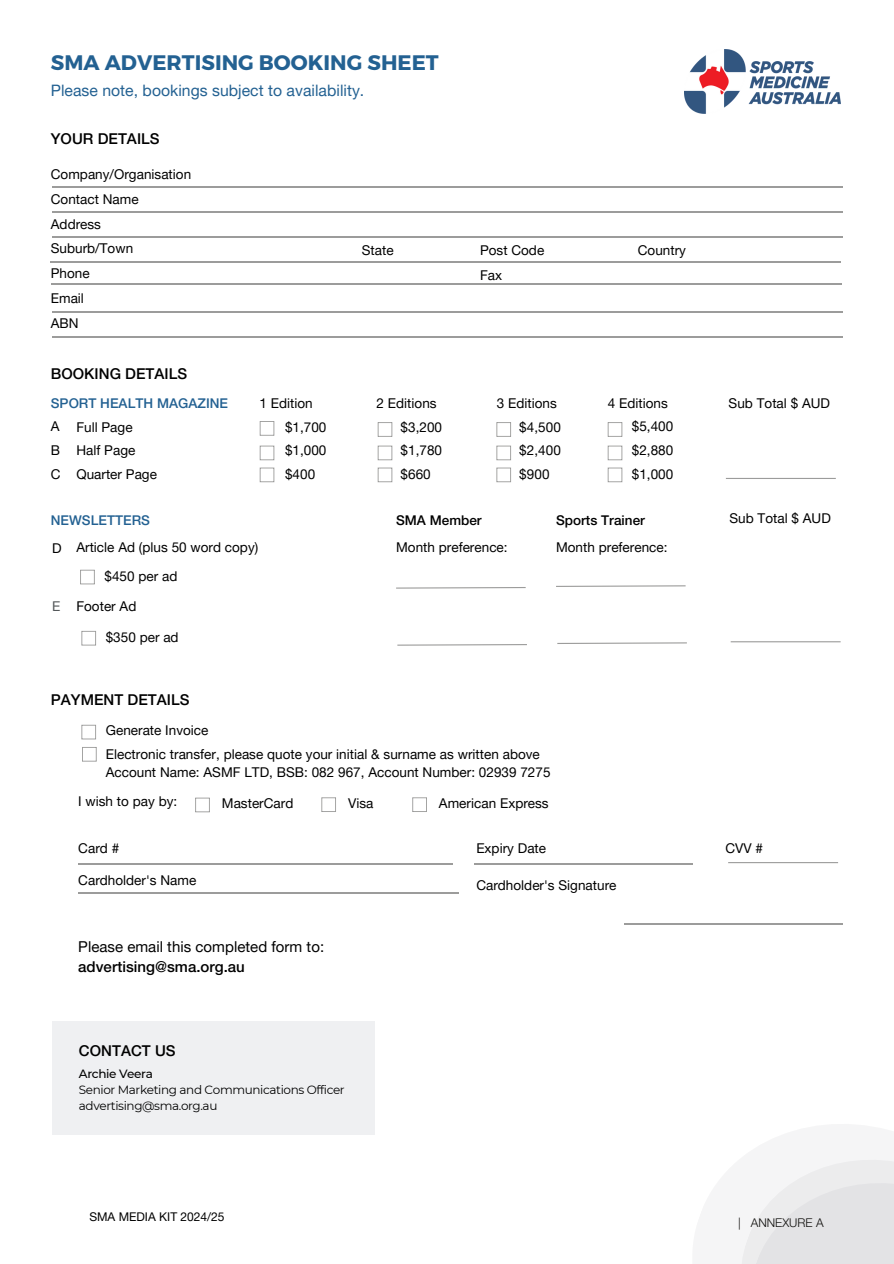
<style>
.page{position:relative;width:894px;height:1264px;background:#fff}
.page>*{position:absolute;margin:0;border:0;box-sizing:border-box;transform-origin:0 0}
.t1{font:700 21px "Montserrat";color:#236192}
.t2{font:15.75px "Helvetica Neue LT Pro";color:#236192}
.t3{font:15px/20.2px "Helvetica Neue LT Pro";color:#000}
.t4{font:500 15px "Helvetica Neue LT Pro";color:#000}
.t5{font:13.5px/23.7px "Helvetica Neue LT Pro";color:#000;text-align:justify}
.t6{font:500 13.5px "Helvetica Neue LT Pro";color:#236192}
.t7{font:500 13.5px "Helvetica Neue LT Pro";color:#000}
.t8{font:13.5px "Helvetica Neue LT Pro";color:#54585a}
.t9{font:12px "Montserrat";letter-spacing:-.03em;color:#000}
.t10{font:12px "Helvetica Neue LT Pro";color:#000}
.t11{font:500 12px "Montserrat";letter-spacing:-.03em;color:#000}
.t12{font:300 12px "Helvetica Neue LT Pro";color:#100f0d}
.s1{font-weight:500}
</style>
<div class="page">
<svg style="left:81px;top:724px;width:15px;height:15px"></svg>
<svg style="left:82px;top:747px;width:15px;height:14px"></svg>
<svg style="left:195px;top:797px;width:15px;height:15px"></svg>
<svg style="left:259px;top:421px;width:15px;height:15px"></svg>
<svg style="left:259px;top:445px;width:15px;height:15px"></svg>
<svg style="left:259px;top:467px;width:15px;height:15px"></svg>
<svg style="left:80px;top:569px;width:15px;height:15px"></svg>
<hr style="left:78px;top:892px;width:380px;height:1px;background:#9c9c9b">
<hr style="left:78px;top:863px;width:374px;height:1px;background:#9c9c9b">
<svg style="left:377px;top:422px;width:15px;height:15px"></svg>
<svg style="left:377px;top:445px;width:15px;height:15px"></svg>
<svg style="left:377px;top:467px;width:15px;height:15px"></svg>
<svg style="left:496px;top:422px;width:15px;height:15px"></svg>
<svg style="left:496px;top:445px;width:15px;height:15px"></svg>
<svg style="left:496px;top:467px;width:15px;height:15px"></svg>
<svg style="left:607px;top:422px;width:15px;height:15px"></svg>
<svg style="left:607px;top:445px;width:15px;height:15px"></svg>
<svg style="left:607px;top:467px;width:15px;height:15px"></svg>
<hr style="left:473px;top:863px;width:219px;height:1px;background:#9c9c9b">
<hr style="left:52px;top:186px;width:790px;height:1px;background:#9c9c9b">
<hr style="left:52px;top:211px;width:790px;height:1px;background:#9c9c9b">
<hr style="left:52px;top:236px;width:790px;height:1px;background:#9c9c9b">
<hr style="left:52px;top:311px;width:790px;height:1px;background:#9c9c9b">
<hr style="left:52px;top:336px;width:790px;height:2px;background:#9c9c9b">
<hr style="left:51px;top:261px;width:789px;height:1px;background:#9c9c9b">
<hr style="left:52px;top:283px;width:789px;height:1px;background:#9c9c9b">
<svg style="left:396px;top:587px;width:130px;height:2px"></svg>
<svg style="left:556px;top:585px;width:130px;height:2px"></svg>
<hr style="left:725px;top:478px;width:110px;height:1px;background:#9c9c9b">
<svg style="left:741px;top:1159px;width:152px;height:104px"></svg>
<svg style="left:81px;top:631px;width:15px;height:14px"></svg>
<svg style="left:397px;top:644px;width:130px;height:2px"></svg>
<svg style="left:557px;top:642px;width:130px;height:2px"></svg>
<hr style="left:730px;top:641px;width:110px;height:1px;background:#9c9c9b">
<svg style="left:321px;top:797px;width:15px;height:15px"></svg>
<svg style="left:412px;top:797px;width:15px;height:15px"></svg>
<hr style="left:728px;top:862px;width:109px;height:1px;background:#9c9c9b">
<hr style="left:624px;top:923px;width:218px;height:2px;background:#9c9c9b">
<div style="left:52px;top:1021px;width:322px;height:113px;background:#eff0f2"></div>
<img style="left:684px;top:50px;width:156px;height:63px">
<p class="t1" style="left:51px;top:49px;width:389px">SMA ADVERTISING BOOKING SHEET</p>
<p class="t2" style="left:51px;top:85px;width:315px">Please note, bookings subject to availability.</p>
<h1 class="t4" style="left:51px;top:133px;width:110px">YOUR DETAILS</h1>
<p class="t5" style="left:51px;top:164px;width:142px;line-height:24.8px">Company/Organisation<br>Contact Name</p>
<p class="t5" style="left:51px;top:214px;width:52px">Address</p>
<p class="t5" style="left:51px;top:238px;width:84px">Suburb/Town</p>
<p class="t5" style="left:51px;top:263px;width:40px">Phone</p>
<p class="t5" style="left:51px;top:288px;width:35px">Email</p>
<p class="t5" style="left:51px;top:313px;width:29px">ABN</p>
<h3 class="t4" style="left:51px;top:368px;width:138px">BOOKING DETAILS</h3>
<p class="t6" style="left:51px;top:398px;width:179px">SPORT HEALTH MAGAZINE</p>
<p class="t5" style="left:259px;top:393px;width:55px">1 Edition</p>
<p class="t5" style="left:361px;top:240px;width:33px">State</p>
<h5 class="t5" style="left:480px;top:240px;width:66px;line-height:24.8px">Post Code<br>Fax</h5>
<h2 class="t5" style="left:376px;top:393px;width:62px">2 Editions</h2>
<p class="t5" style="left:496px;top:393px;width:62px">3 Editions</p>
<p class="t5" style="left:51px;top:416px;width:11px">A B C</p>
<p class="t5" style="left:76px;top:417px;width:58px">Full Page</p>
<p class="t5" style="left:76px;top:440px;width:82px">Half Page<br>Quarter Page</p>
<p class="t5" style="left:285px;top:417px;width:43px">$1,700 $1,000 $400</p>
<p class="t5" style="left:400px;top:417px;width:43px">$3,200 $1,780 $660</p>
<h4 class="t5" style="left:519px;top:417px;width:43px">$4,500 $2,400 $900</h4>
<p class="t5" style="left:637px;top:240px;width:50px">Country</p>
<p class="t5" style="left:607px;top:393px;width:62px">4 Editions</p>
<p class="t5" style="left:728px;top:393px;width:103px">Sub Total $ AUD</p>
<p class="t5" style="left:631px;top:416px;width:43px">$5,400 $2,880 $1,000</p>
<h2 class="t6" style="left:51px;top:515px;width:101px">NEWSLETTERS</h2>
<h4 class="t7" style="left:396px;top:515px;width:87px">SMA Member</h4>
<p class="t7" style="left:556px;top:515px;width:90px">Sports Trainer</p>
<p class="t5" style="left:52px;top:538px;width:11px">D</p>
<p class="t5" style="left:396px;top:537px;width:113px">Month preference:</p>
<p class="t5" style="left:556px;top:537px;width:113px">Month preference:</p>
<p class="t5" style="left:104px;top:566px;width:74px">$450 per ad</p>
<p class="t5" style="left:76px;top:537px;width:183px">Article Ad (plus 50 word copy)</p>
<p class="t8" style="left:52px;top:601px;width:10px">E</p>
<p class="t5" style="left:76px;top:596px;width:61px">Footer Ad</p>
<p class="t5" style="left:106px;top:627px;width:74px">$350 per ad</p>
<p class="t4" style="left:51px;top:694px;width:140px">PAYMENT DETAILS</p>
<h6 class="t5" style="left:106px;top:720px;width:104px">Generate Invoice</h6>
<h6 class="t5" style="left:106px;top:744px;width:435px">Electronic transfer, please quote your initial &amp; surname as written above</h6>
<p class="t5" style="left:106px;top:762px;width:446px">Account Name: ASMF LTD, BSB: 082 967, Account Number: 02939 7275</p>
<h2 class="t5" style="left:729px;top:508px;width:103px">Sub Total $ AUD</h2>
<p class="t5" style="left:78px;top:791px;width:100px">I wish to pay by:</p>
<p class="t5" style="left:222px;top:793px;width:73px">MasterCard</p>
<p class="t5" style="left:348px;top:793px;width:27px">Visa</p>
<p class="t5" style="left:439px;top:793px;width:111px">American Express</p>
<p class="t5" style="left:78px;top:838px;width:42px">Card #</p>
<p class="t5" style="left:78px;top:869px;width:119px">Cardholder's Name</p>
<h5 class="t5" style="left:476px;top:838px;width:71px">Expiry Date</h5>
<h3 class="t5" style="left:725px;top:838px;width:39px">CVV #</h3>
<h2 class="t5" style="left:476px;top:875px;width:142px">Cardholder's Signature</h2>
<p class="t3" style="left:78px;top:938px;width:247px">Please email this completed form to: <span class="s1">advertising@sma.org.au</span></p>
<p class="t4" style="left:79px;top:1045px;width:98px">CONTACT US</p>
<p class="t11" style="left:79px;top:1066px;width:75px">Archie Veera</p>
<p class="t9" style="left:79px;top:1082px;width:267px">Senior Marketing and Communications Officer</p>
<p class="t9" style="left:79px;top:1098px;width:140px">advertising@sma.org.au</p>
<p class="t10" style="left:89px;top:1211px;width:137px">SMA MEDIA KIT 2024/25</p>
<p class="t12" style="left:738px;top:1218px;width:87px">| ANNEXURE A</p>
</div>
